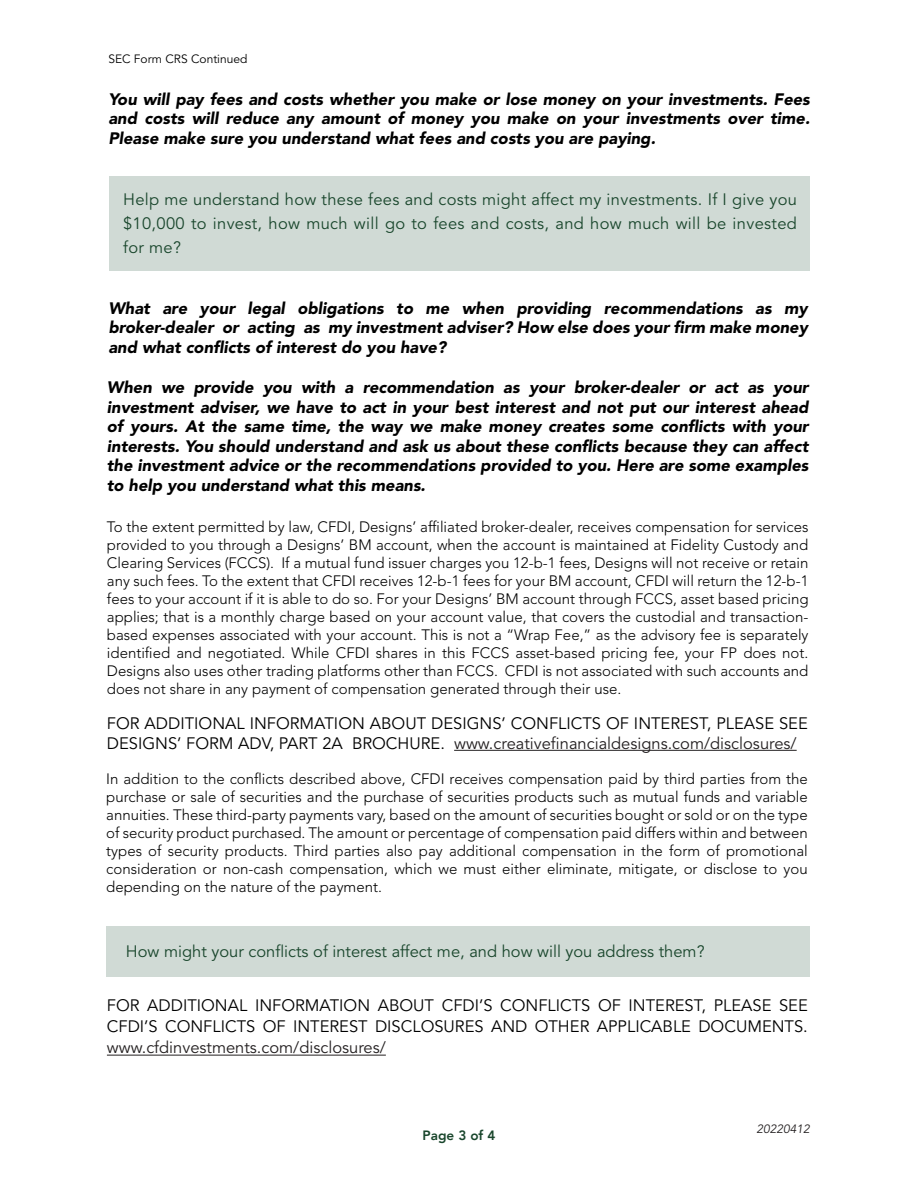
<style>
.page{position:relative;width:918px;height:1188px;background:#fff}
.page>*{position:absolute;margin:0;border:0;box-sizing:border-box;transform-origin:0 0}
.t1{font:italic 900 16.5px/19.5px "Avenir LT Std";color:#000;text-align:justify}
.t2{font:16.5px/21px "Avenir LT Std";color:#000}
.t3{font:16.5px/24px "Avenir LT Std";color:#19462c;text-align:justify}
.t4{font:300 15px/18px "Avenir LT Std";color:#000;text-align:justify}
.t5{font:800 13.5px "Avenir";color:#19462c}
.t6{font:12px "Avenir LT Std";color:#000}
.t7{font:italic 12px "Avenir LT Std";color:#231f20}
.s1{color:#231f20}
</style>
<div class="page">
<div style="left:109px;top:177px;width:701px;height:94px;background:#d0dad5"></div>
<hr style="left:454px;top:750px;width:343px;height:1px;background:#231f20">
<div style="left:106px;top:926px;width:704px;height:50px;background:#d0dad5"></div>
<hr style="left:107px;top:1055px;width:279px;height:1px;background:#231f20">
<p class="t6" style="left:108px;top:52px;width:141px">SEC Form CRS Continued</p>
<p class="t1" style="left:108px;top:90px;width:703px">You will pay fees and costs whether you make or lose money on your investments. Fees and costs will reduce any amount of money you make on your investments over time.<br>Please make sure you understand what fees and costs you are paying.</p>
<p class="t3" style="left:123px;top:188px;width:675px">Help me understand how these fees and costs might affect my investments. If I give you $10,000 to invest, how much will go to fees and costs, and how much will be invested for me?</p>
<p class="t1" style="left:108px;top:298px;width:701px">What are your legal obligations to me when providing recommendations as my broker-dealer or acting as my investment adviser? How else does your firm make money and what conflicts of interest do you have?</p>
<p class="t1" style="left:107px;top:378px;width:703px">When we provide you with a recommendation as your broker-dealer or act as your investment adviser, we have to act in your best interest and not put our interest ahead of yours. At the same time, the way we make money creates some conflicts with your interests. You should understand and ask us about these conflicts because they can affect the investment advice or the recommendations provided to you. Here are some examples to help you understand what this means.</p>
<p class="t4" style="left:107px;top:518px;width:703px">To the extent permitted by law, CFDI, Designs’ affiliated broker-dealer, receives compensation for services provided to you through a Designs’ BM account, when the account is maintained at Fidelity Custody and Clearing Services (FCCS). If a mutual fund issuer charges you 12-b-1 fees, Designs will not receive or retain any such fees. To the extent that CFDI receives 12-b-1 fees for your BM account, CFDI will return the 12-b-1 fees to your account if it is able to do so. For your Designs’ BM account through FCCS, asset based pricing applies; that is a monthly charge based on your account value, that covers the custodial and transaction&shy;based expenses associated with your account. This is not a “Wrap Fee,” as the advisory fee is separately identified and negotiated. While CFDI shares in this FCCS asset-based pricing fee, your FP does not.<br>Designs also uses other trading platforms other than FCCS. CFDI is not associated with such accounts and does not share in any payment of compensation generated through their use.</p>
<p class="t2" style="left:107px;top:714px;width:702px;line-height:19.8px">FOR ADDITIONAL INFORMATION ABOUT DESIGNS’ CONFLICTS OF INTEREST, PLEASE SEE<br>DESIGNS’ FORM ADV, PART 2A BROCHURE. <span class="s1">www.creativefinancialdesigns.com/disclosures/</span></p>
<p class="t4" style="left:106px;top:770px;width:703px">In addition to the conflicts described above, CFDI receives compensation paid by third parties from the purchase or sale of securities and the purchase of securities products such as mutual funds and variable annuities. These third-party payments vary, based on the amount of securities bought or sold or on the type of security product purchased. The amount or percentage of compensation paid differs within and between types of security products. Third parties also pay additional compensation in the form of promotional consideration or non-cash compensation, which we must either eliminate, mitigate, or disclose to you depending on the nature of the payment.</p>
<p class="t3" style="left:126px;top:940px;width:580px">How might your conflicts of interest affect me, and how will you address them?</p>
<p class="t2" style="left:107px;top:996px;width:702px;text-align:justify">FOR ADDITIONAL INFORMATION ABOUT CFDI’S CONFLICTS OF INTEREST, PLEASE SEE CFDI’S CONFLICTS OF INTEREST DISCLOSURES AND OTHER APPLICABLE DOCUMENTS. <span class="s1">www.cfdinvestments.com/disclosures/</span></p>
<p class="t5" style="left:423px;top:1125px;width:74px">Page 3 of 4</p>
<p class="t7" style="left:757px;top:1122px;width:55px">20220412</p>
</div>
